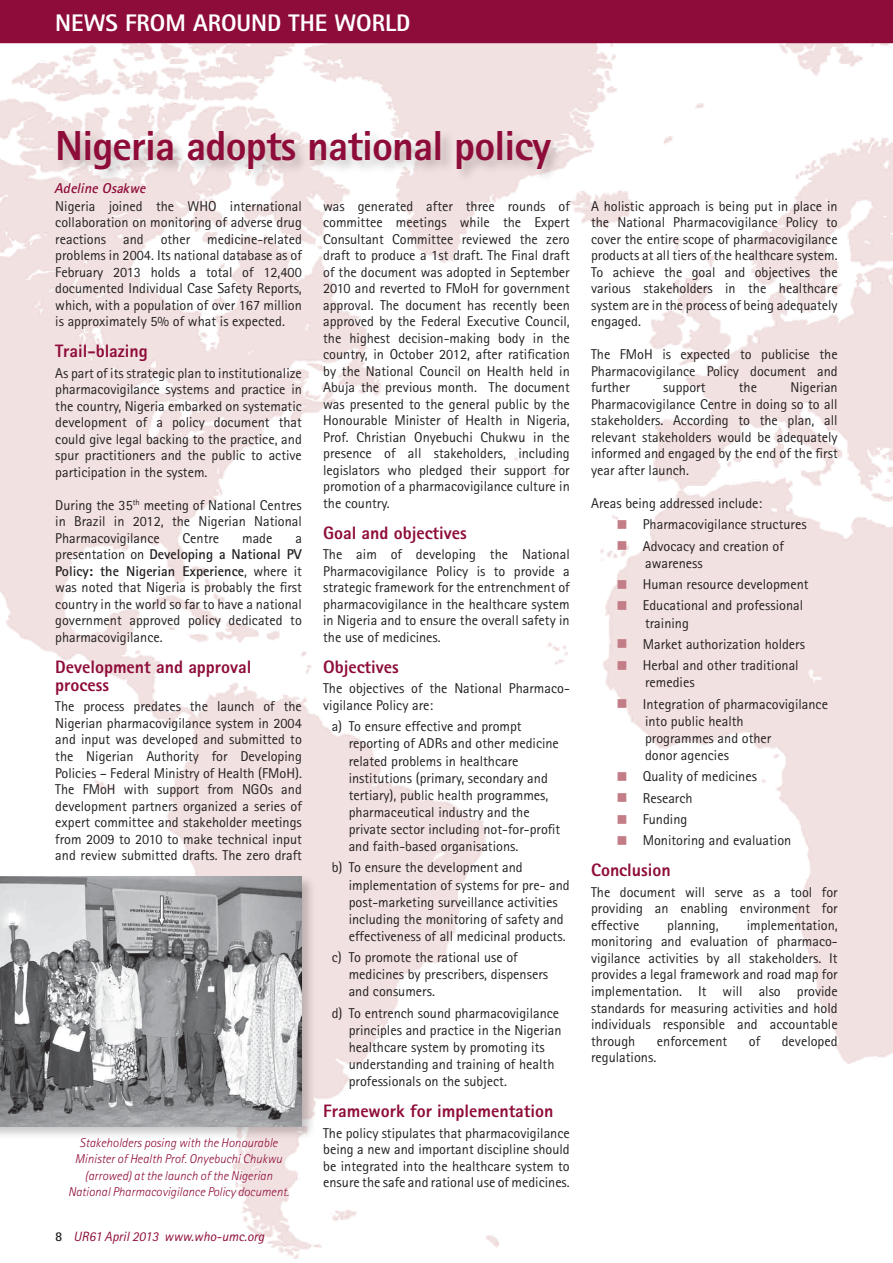
<style>
.page{position:relative;width:893px;height:1263px;background:#fff}
.page>*{position:absolute;margin:0;border:0;box-sizing:border-box;transform-origin:0 0}
.t1{font:800 42px "Rotis Sans Serif";letter-spacing:-.02em;color:#8e0c3a}
.t2{font:800 24px "Rotis Sans Serif";color:#fff}
.t3{font:800 18px/18px "Rotis Sans Serif";color:#8e0c3a}
.t4{font:14.25px/16.5px "Rotis Sans Serif";color:#231f20;text-align:justify}
.t5{font:italic 700 14.25px "Rotis Sans Serif";color:#8e0c3a}
.t6{font:italic 13.5px "Rotis Sans Serif";color:#8e0c3a}
.t7{font:italic 300 12.75px/16.5px "Rotis Sans Serif";color:#8e0c3a;text-align:center}
.s1{font-weight:700}
.s2{font-weight:700;font-style:normal;color:#231f20}
.s3{color:#c37d86}
</style>
<div class="page">
<img style="left:0;top:43px;width:893px;height:1216px">
<div style="left:0;top:0;width:893px;height:43px;background:#8e0c3a"></div>
<div style="left:56px;top:129px;width:508px;height:55px;background:#231f20;opacity:.25"></div>
<div style="left:0;top:874px;width:316px;height:266px;background:#231f20;opacity:.25"></div>
<img style="left:0;top:876px;width:302px;height:250px">
<svg style="left:788px;top:551px;width:34px;height:1px"></svg>
<h2 class="t2" style="left:55px;top:7px;width:357px">NEWS FROM AROUND THE WORLD</h2>
<h1 class="t1" style="left:55px;top:119px;width:497px">Nigeria adopts national policy</h1>
<p class="t5" style="left:55px;top:179px;width:93px">Adeline Osakwe</p>
<p class="t4" style="left:55px;top:198px;width:248px">Nigeria joined the WHO international collaboration on monitoring of adverse drug reactions and other medicine-related problems in 2004. Its national database as of February 2013 holds a total of 12,400 documented Individual Case Safety Reports, which, with a population of over 167 million is approximately 5% of what is expected.</p>
<p class="t3" style="left:55px;top:342px;width:94px">Trail-blazing</p>
<p class="t4" style="left:55px;top:365px;width:248px">As part of its strategic plan to institutionalize pharmacovigilance systems and practice in the country, Nigeria embarked on systematic development of a policy document that could give legal backing to the practice, and spur practitioners and the public to active participation in the system.</p>
<p class="t4" style="left:55px;top:497px;width:248px">During the 35<sup>th</sup> meeting of National Centres in Brazil in 2012, the Nigerian National Pharmacovigilance</p>
<p class="t4" style="left:183px;top:530px;width:38px">Centre</p>
<p class="t4" style="left:242px;top:530px;width:32px">made</p>
<p class="t4" style="left:55px;top:530px;width:248px;text-indent:240px">a presentation on <span class="s1">Developing a National PV Policy: the Nigerian Experience</span>, where it was noted that Nigeria is probably the first country in the world so far to have a national government approved policy dedicated to pharmacovigilance.</p>
<p class="t3" style="left:55px;top:657px;width:198px">Development and approval process</p>
<p class="t4" style="left:55px;top:698px;width:248px">The process predates the launch of the Nigerian pharmacovigilance system in 2004 and input was developed and submitted to the Nigerian Authority for Developing Policies – Federal Ministry of Health (FMoH).<br>The FMoH with support from NGOs and development partners organized a series of expert committee and stakeholder meetings from 2009 to 2010 to make technical input and review submitted drafts. The zero draft</p>
<p class="t7" style="left:68px;top:1134px;width:223px">Stakeholders posing with the Honourable Minister of Health Prof. Onyebuchi Chukwu (arrowed) at the launch of the Nigerian National Pharmacovigilance Policy document.</p>
<p class="t6" style="left:55px;top:1228px;width:211px"><span class="s2">8</span> UR61 April 2013 www.who-umc.org</p>
<p class="t4" style="left:323px;top:198px;width:248px">was generated after three rounds of committee meetings while the Expert Consultant Committee reviewed the zero draft to produce a 1st draft. The Final draft of the document was adopted in September 2010 and reverted to FMoH for government approval. The document has recently been approved by the Federal Executive Council, the highest decision-making body in the country, in October 2012, after ratification by the National Council on Health held in Abuja the previous month. The document was presented to the general public by the Honourable Minister of Health in Nigeria, Prof. Christian Onyebuchi Chukwu in the presence of all stakeholders, including legislators who pledged their support for promotion of a pharmacovigilance culture in the country.</p>
<p class="t3" style="left:323px;top:523px;width:145px">Goal and objectives</p>
<p class="t4" style="left:323px;top:546px;width:248px">The aim of developing the National Pharmacovigilance Policy is to provide a strategic framework for the entrenchment of pharmacovigilance in the healthcare system in Nigeria and to ensure the overall safety in the use of medicines.</p>
<p class="t3" style="left:323px;top:657px;width:77px">Objectives</p>
<p class="t4" style="left:323px;top:680px;width:248px">The objectives of the National Pharmaco&shy;vigilance Policy are:</p>
<p class="t4" style="left:349px;top:718px;width:213px;line-height:17.1px;text-align:left;text-indent:-17px">a) To ensure effective and prompt reporting of ADRs and other medicine related problems in healthcare institutions (primary, secondary and tertiary), public health programmes, pharmaceutical industry and the private sector including not-for-profit and faith-based organisations.</p>
<p class="t4" style="left:349px;top:859px;width:223px;line-height:17.1px;text-align:left;text-indent:-17px">b) To ensure the development and implementation of systems for pre- and post-marketing surveillance activities including the monitoring of safety and effectiveness of all medicinal products.</p>
<p class="t4" style="left:349px;top:949px;width:201px;line-height:17.1px;text-align:left;text-indent:-17px">c) To promote the rational use of medicines by prescribers, dispensers and consumers.</p>
<p class="t4" style="left:349px;top:1004px;width:214px;line-height:17.1px;text-align:left;text-indent:-17px">d) To entrench sound pharmacovigilance principles and practice in the Nigerian healthcare system by promoting its understanding and training of health professionals on the subject.</p>
<p class="t3" style="left:323px;top:1101px;width:232px">Framework for implementation</p>
<p class="t4" style="left:323px;top:1124px;width:248px">The policy stipulates that pharmacovigilance being a new and important discipline should be integrated into the healthcare system to ensure the safe and rational use of medicines.</p>
<p class="t4" style="left:591px;top:198px;width:248px">A holistic approach is being put in place in the National Pharmacovigilance Policy to cover the entire scope of pharmacovigilance products at all tiers of the healthcare system.<br>To achieve the goal and objectives the various stakeholders in the healthcare system are in the process of being adequately engaged.</p>
<p class="t4" style="left:591px;top:346px;width:248px">The FMoH is expected to publicise the Pharmacovigilance Policy document and further</p>
<p class="t4" style="left:591px;top:379px;width:248px;text-indent:199px">Nigerian Pharmacovigilance Centre in doing so to all stakeholders. According to the plan, all relevant stakeholders would be adequately informed and engaged by the end of the first year after launch.</p>
<p class="t4" style="left:591px;top:495px;width:173px">Areas being addressed include:</p>
<p class="t4" style="left:617px;top:516px;width:192px"><span class="s3">■</span> Pharmacovigilance structures</p>
<p class="t4" style="left:645px;top:537px;width:140px;line-height:17.1px;text-indent:-28px"><span class="s3">■</span> Advocacy and creation of awareness</p>
<p class="t4" style="left:617px;top:576px;width:194px"><span class="s3">■</span> Human resource development</p>
<p class="t4" style="left:645px;top:597px;width:160px;line-height:17.1px;text-indent:-28px"><span class="s3">■</span> Educational and professional training</p>
<p class="t4" style="left:617px;top:636px;width:190px"><span class="s3">■</span> Market authorization holders</p>
<p class="t4" style="left:645px;top:657px;width:155px;line-height:17.1px;text-indent:-28px"><span class="s3">■</span> Herbal and other traditional remedies</p>
<p class="t4" style="left:645px;top:695px;width:184px;line-height:17.1px;text-align:left;text-indent:-28px"><span class="s3">■</span> Integration of pharmacovigilance into public health<br>programmes and other<br>donor agencies</p>
<p class="t4" style="left:617px;top:768px;width:142px"><span class="s3">■</span> Quality of medicines</p>
<p class="t4" style="left:617px;top:789px;width:78px"><span class="s3">■</span> Research</p>
<p class="t4" style="left:617px;top:811px;width:72px"><span class="s3">■</span> Funding</p>
<p class="t4" style="left:617px;top:832px;width:176px"><span class="s3">■</span> Monitoring and evaluation</p>
<p class="t3" style="left:591px;top:861px;width:81px">Conclusion</p>
<p class="t4" style="left:591px;top:884px;width:248px">The document will serve as a tool for providing an enabling environment for effective</p>
<p class="t4" style="left:663px;top:379px;width:44px">support</p>
<p class="t4" style="left:739px;top:379px;width:20px">the</p>
<p class="t4" style="left:591px;top:917px;width:248px;text-indent:156px">implementation, monitoring and evaluation of pharmaco&shy;vigilance activities by all stakeholders. It provides a legal framework and road map for implementation. It will also provide standards for measuring activities and hold individuals responsible and accountable through</p>
<p class="t4" style="left:667px;top:917px;width:53px">planning,</p>
<p class="t4" style="left:657px;top:1032px;width:72px">enforcement</p>
<p class="t4" style="left:749px;top:1032px;width:13px">of</p>
<p class="t4" style="left:782px;top:1032px;width:57px">developed</p>
<p class="t4" style="left:591px;top:1049px;width:67px">regulations.</p>
</div>
